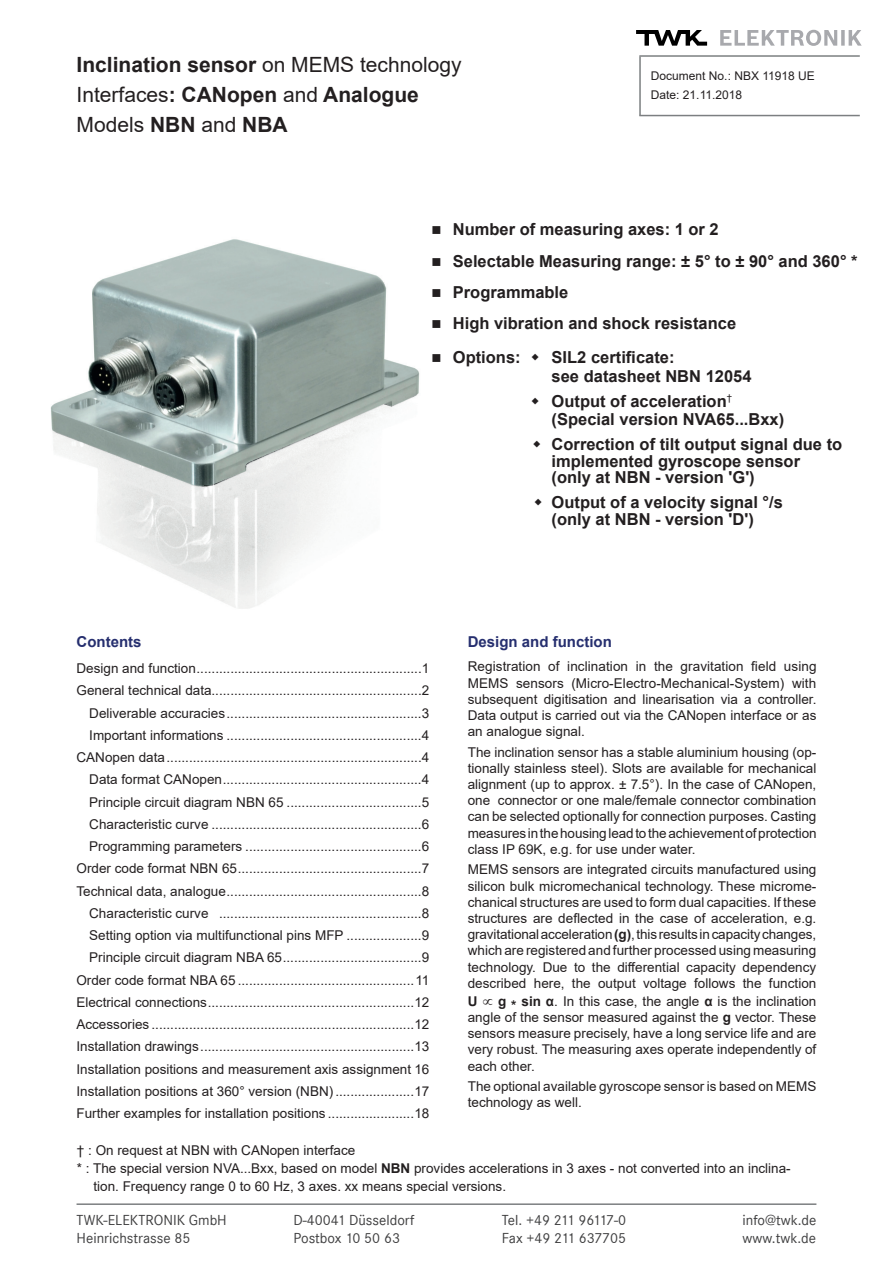
<style>
.page{position:relative;width:893px;height:1263px;background:#fff}
.page>*{position:absolute;margin:0;border:0;box-sizing:border-box;transform-origin:0 0}
.t1{font:700 21px/30px "Arial";color:#231f20}
.t2{font:700 16.5px/16.5px "Arial";color:#231f20}
.t3{font:15px "Corporate S";color:#3e3e3f}
.t4{font:700 15px "Arial";color:#262f6f}
.t5{font:15px "Corporate S";letter-spacing:-.065em;color:#3e3e3f}
.t6{font:13.5px/16.2px "Arial";color:#231f20;text-align:justify}
.t7{font:12px/18.6px "Arial";color:#231f20}
.s1{font-weight:400}
.s2{font-weight:700}
</style>
<div class="page">
<hr style="left:77px;top:1203px;width:739px;height:2px;background:#7c7f81">
<hr style="left:639px;top:57px;width:2px;height:59px;background:#7c7f81">
<hr style="left:639px;top:55px;width:221px;height:2px;background:#7c7f81">
<svg style="left:636px;top:30px;width:71px;height:16px"></svg>
<svg style="left:720px;top:30px;width:142px;height:16px"></svg>
<hr style="left:639px;top:115px;width:221px;height:1px;background:#7c7f81">
<img style="left:50px;top:239px;width:370px;height:370px">
<h1 class="t1" style="left:77px;top:50px;width:387px">Inclination sensor <span class="s1">on MEMS technology<br>Interfaces</span>: CANopen <span class="s1">and</span> Analogue<br><span class="s1">Models</span> NBN <span class="s1">and</span> NBA</h1>
<p class="t7" style="left:651px;top:66px;width:165px">Document No.: NBX 11918 UE<br>Date: 21.11.2018</p>
<p class="t2" style="left:432px;top:221px;width:289px">■ Number of measuring axes: 1 or 2</p>
<p class="t2" style="left:432px;top:253px;width:427px">■ Selectable Measuring range: ± 5° to ± 90° and 360° *</p>
<p class="t2" style="left:432px;top:284px;width:138px">■ Programmable</p>
<p class="t2" style="left:432px;top:316px;width:306px">■ High vibration and shock resistance</p>
<p class="t2" style="left:432px;top:349px;width:91px">■ Options:</p>
<p class="t2" style="left:552px;top:348px;width:201px;line-height:18.6px">SIL2 certificate:<br>see datasheet NBN 12054</p>
<p class="t2" style="left:552px;top:392px;width:234px;line-height:18.6px">Output of acceleration<sup>† </sup>(Special version NVA65...Bxx)</p>
<p class="t2" style="left:552px;top:436px;width:292px">Correction of tilt output signal due to implemented gyroscope sensor (only at NBN - version 'G')</p>
<p class="t2" style="left:552px;top:494px;width:233px">Output of a velocity signal °/s (only at NBN - version 'D')</p>
<p class="t4" style="left:77px;top:631px;width:66px">Contents</p>
<p class="t6" style="left:76px;top:657px;width:354px;line-height:22.2px;text-align:right">Design and function............................................................1<br>General technical data........................................................2<br>Deliverable accuracies....................................................3<br>Important informations ....................................................4<br>CANopen data....................................................................4<br>Data format CANopen.....................................................4<br>Principle circuit diagram NBN 65 ....................................5<br>Characteristic curve ........................................................6<br>Programming parameters ...............................................6<br>Order code format NBN 65.................................................7<br>Technical data, analogue....................................................8<br>Characteristic curve ......................................................8<br>Setting option via multifunctional pins MFP ....................9<br>Principle circuit diagram NBA 65.....................................9<br>Order code format NBA 65 ...............................................11<br>Electrical connections.......................................................12<br>Accessories ......................................................................12<br>Installation drawings.........................................................13<br>Installation positions and measurement axis assignment 16<br>Installation positions at 360° version (NBN).....................17<br>Further examples for installation positions .......................18</p>
<p class="t6" style="left:77px;top:1142px;width:280px">† : On request at NBN with CANopen interface</p>
<p class="t6" style="left:77px;top:1160px;width:715px">* : The special version NVA...Bxx, based on model <span class="s2">NBN</span> provides accelerations in 3 axes - not converted into an inclina-</p>
<p class="t6" style="left:93px;top:1178px;width:414px">tion. Frequency range 0 to 60 Hz, 3 axes. xx means special versions.</p>
<p class="t4" style="left:468px;top:631px;width:146px">Design and function</p>
<p class="t6" style="left:468px;top:658px;width:350px">Registration of inclination in the gravitation field using MEMS sensors (Micro-Electro-Mechanical-System) with subsequent digitisation and linearisation via a controller.<br>Data output is carried out via the CANopen interface or as an analogue signal.</p>
<p class="t6" style="left:468px;top:744px;width:350px">The inclination sensor has a stable aluminium housing (op&shy;tionally stainless steel). Slots are available for mechanical alignment (up to approx. ± 7.5°). In the case of CANopen, one connector or one male/female connector combination can be selected optionally for connection purposes. Casting measures in the housing lead to the achievement of protection class IP 69K, e.g. for use under water.</p>
<p class="t6" style="left:468px;top:861px;width:350px">MEMS sensors are integrated circuits manufactured using silicon bulk micromechanical technology. These microme&shy;chanical structures are used to form dual capacities. If these structures are deflected in the case of acceleration, e.g. gravitational acceleration <span class="s2">(g)</span>, this results in capacity changes, which are registered and further processed using measuring technology. Due to the differential capacity dependency described here, the output voltage follows the function</p>
<p class="t6" style="left:468px;top:993px;width:350px"><span class="s2">U</span> ∝ <span class="s2">g * sin α</span>. In this case, the angle <span class="s2">α</span> is the inclination angle of the sensor measured against the <span class="s2">g</span> vector. These sensors measure precisely, have a long service life and are very robust. The measuring axes operate independently of each other.</p>
<p class="t6" style="left:468px;top:1078px;width:350px">The optional available gyroscope sensor is based on MEMS technology as well.</p>
<p class="t3" style="left:77px;top:1211px;width:152px">TWK-ELEKTRONIK GmbH</p>
<p class="t3" style="left:293px;top:1211px;width:123px">D-40041 Düsseldorf</p>
<p class="t5" style="left:502px;top:1211px;width:126px">Tel. +49 211 96117-0</p>
<p class="t3" style="left:743px;top:1211px;width:75px">info@twk.de</p>
<p class="t3" style="left:77px;top:1229px;width:115px">Heinrichstrasse 85</p>
<p class="t3" style="left:293px;top:1229px;width:108px">Postbox 10 50 63</p>
<p class="t3" style="left:502px;top:1229px;width:126px">Fax +49 211 637705</p>
<p class="t3" style="left:743px;top:1229px;width:75px">www.twk.de</p>
</div>
